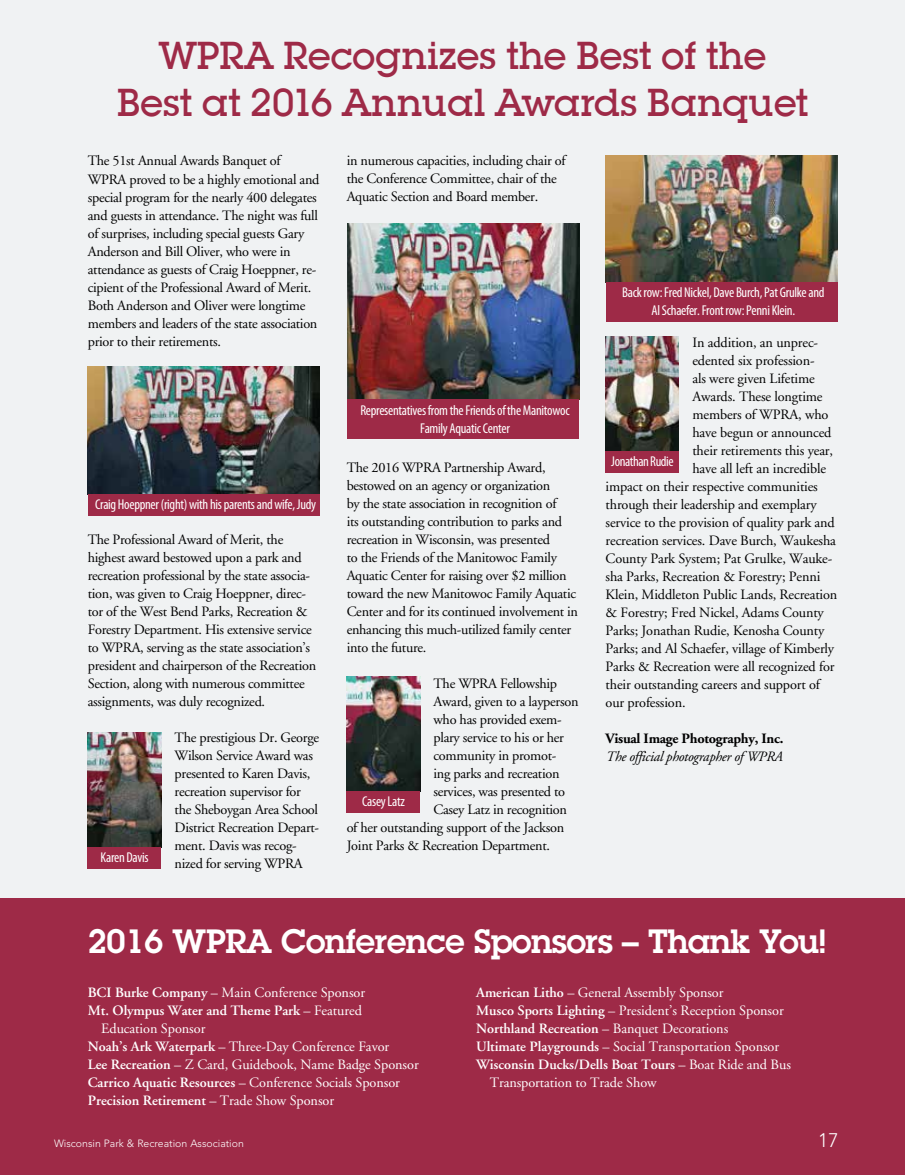
<style>
.page{position:relative;width:905px;height:1175px;background:#fff}
.page>*{position:absolute;margin:0;border:0;box-sizing:border-box;transform-origin:0 0}
.t1{font:500 40.5px/47.5px "Lubalin Gra Itc TEE";letter-spacing:-.01em;color:#9e2a47;text-align:center}
.t2{font:600 33px "Lubalin Graph";letter-spacing:-.01em;color:#fff}
.t3{font:300 19.5px "Avenir";color:#fff}
.t4{font:14.25px/18px "Adobe Garamond";letter-spacing:-.02em;color:#000}
.t5{font:14.25px "Adobe Garamond";letter-spacing:-.005em;color:#fff}
.t6{font:condensed 14.25px/18px "Myriad Pro";letter-spacing:-.02em;color:#fff;text-align:center}
.t7{font:600 14.25px "Adobe Garamond";letter-spacing:-.005em;color:#fff}
.t8{font:italic 14.25px "Adobe Garamond";letter-spacing:-.02em;color:#000}
.t9{font:700 14.25px "Adobe Garamond";letter-spacing:-.02em;color:#000}
.t10{font:300 10.5px "Avenir";color:#fff}
.s1{font-weight:600}
.s2{font-weight:400}
</style>
<div class="page">
<div style="left:0;top:0;width:904px;height:1174px;background:#f0f2f3"></div>
<div style="left:0;top:898px;width:904px;height:276px;background:#9e2a47"></div>
<img style="left:88px;top:366px;width:232px;height:128px">
<div style="left:88px;top:494px;width:232px;height:21px;background:#9e2a47"></div>
<img style="left:347px;top:223px;width:232px;height:177px">
<div style="left:347px;top:400px;width:232px;height:39px;background:#9e2a47"></div>
<img style="left:605px;top:155px;width:232px;height:127px">
<div style="left:605px;top:282px;width:232px;height:40px;background:#9e2a47"></div>
<img style="left:88px;top:732px;width:73px;height:115px">
<div style="left:88px;top:847px;width:73px;height:21px;background:#9e2a47"></div>
<img style="left:346px;top:676px;width:74px;height:115px">
<div style="left:346px;top:791px;width:74px;height:21px;background:#9e2a47"></div>
<img style="left:605px;top:336px;width:74px;height:115px">
<div style="left:605px;top:451px;width:74px;height:21px;background:#9e2a47"></div>
<h1 class="t1" style="left:117px;top:31px;width:693px">WPRA Recognizes the Best of the<br>Best at 2016 Annual Awards Banquet</h1>
<p class="t4" style="left:88px;top:152px;width:233px">The 51st Annual Awards Banquet of WPRA proved to be a highly emotional and special program for the nearly 400 delegates and guests in attendance. The night was full of surprises, including special guests Gary Anderson and Bill Oliver, who were in attendance as guests of Craig Hoeppner, re&shy;cipient of the Professional Award of Merit.<br>Both Anderson and Oliver were longtime members and leaders of the state association prior to their retirements.</p>
<p class="t6" style="left:95px;top:495px;width:222px">Craig Hoeppner (right) with his parents and wife, Judy</p>
<p class="t4" style="left:88px;top:530px;width:230px">The Professional Award of Merit, the highest award bestowed upon a park and recreation professional by the state associa&shy;tion, was given to Craig Hoeppner, direc&shy;tor of the West Bend Parks, Recreation &amp; Forestry Department. His extensive service to WPRA, serving as the state association’s president and chairperson of the Recreation Section, along with numerous committee assignments, was duly recognized.</p>
<p class="t4" style="left:175px;top:728px;width:146px">The prestigious Dr. George<br>Wilson Service Award was presented to Karen Davis, recreation supervisor for the Sheboygan Area School<br>District Recreation Depart&shy;ment. Davis was recog&shy;nized for serving WPRA</p>
<p class="t6" style="left:101px;top:848px;width:50px">Karen Davis</p>
<p class="t4" style="left:346px;top:152px;width:220px">in numerous capacities, including chair of the Conference Committee, chair of the<br>Aquatic Section and Board member.</p>
<p class="t6" style="left:360px;top:401px;width:211px">Representatives from the Friends of the Manitowoc<br>Family Aquatic Center</p>
<p class="t4" style="left:346px;top:458px;width:233px">The 2016 WPRA Partnership Award, bestowed on an agency or organization<br>by the state association in recognition of<br>its outstanding contribution to parks and recreation in Wisconsin, was presented<br>to the Friends of the Manitowoc Family Aquatic Center for raising over $2 million toward the new Manitowoc Family Aquatic Center and for its continued involvement in enhancing this much-utilized family center into the future.</p>
<p class="t4" style="left:433px;top:674px;width:125px">The WPRA Fellowship</p>
<p class="t4" style="left:433px;top:692px;width:146px">Award, given to a layperson</p>
<p class="t4" style="left:433px;top:710px;width:130px">who has provided exem-</p>
<p class="t4" style="left:433px;top:728px;width:132px">plary service to his or her</p>
<p class="t4" style="left:433px;top:746px;width:124px">community in promot-</p>
<p class="t4" style="left:433px;top:764px;width:127px">ing parks and recreation</p>
<p class="t4" style="left:433px;top:782px;width:133px">services, was presented to</p>
<p class="t4" style="left:433px;top:800px;width:135px">Casey Latz in recognition</p>
<p class="t4" style="left:346px;top:818px;width:219px">of her outstanding support of the Jackson</p>
<p class="t4" style="left:346px;top:836px;width:205px">Joint Parks &amp; Recreation Department.</p>
<p class="t6" style="left:362px;top:792px;width:44px">Casey Latz</p>
<p class="t6" style="left:622px;top:283px;width:204px">Back row: Fred Nickel, Dave Burch, Pat Grulke and<br>Al Schaefer. Front row: Penni Klein.</p>
<p class="t4" style="left:692px;top:333px;width:127px">In addition, an unprec-</p>
<p class="t4" style="left:692px;top:351px;width:124px">edented six profession-</p>
<p class="t4" style="left:692px;top:369px;width:124px">als were given Lifetime</p>
<p class="t4" style="left:692px;top:387px;width:132px">Awards. These longtime</p>
<p class="t4" style="left:692px;top:405px;width:138px">members of WPRA, who</p>
<p class="t4" style="left:692px;top:423px;width:141px">have begun or announced</p>
<p class="t4" style="left:692px;top:441px;width:142px">their retirements this year,</p>
<p class="t4" style="left:692px;top:459px;width:135px">have all left an incredible</p>
<p class="t4" style="left:605px;top:477px;width:214px">impact on their respective communities</p>
<p class="t4" style="left:605px;top:495px;width:213px">through their leadership and exemplary</p>
<p class="t4" style="left:605px;top:513px;width:231px">service to the provision of quality park and</p>
<p class="t4" style="left:605px;top:531px;width:232px">recreation services. Dave Burch, Waukesha</p>
<p class="t4" style="left:605px;top:549px;width:228px">County Park System; Pat Grulke, Wauke-</p>
<p class="t4" style="left:605px;top:567px;width:216px">sha Parks, Recreation &amp; Forestry; Penni</p>
<p class="t4" style="left:605px;top:585px;width:233px">Klein, Middleton Public Lands, Recreation</p>
<p class="t4" style="left:605px;top:603px;width:220px">&amp; Forestry; Fred Nickel, Adams County</p>
<p class="t4" style="left:605px;top:621px;width:220px">Parks; Jonathan Rudie, Kenosha County</p>
<p class="t4" style="left:605px;top:639px;width:230px">Parks; and Al Schaefer, village of Kimberly</p>
<p class="t4" style="left:605px;top:657px;width:230px">Parks &amp; Recreation were all recognized for</p>
<p class="t4" style="left:605px;top:675px;width:216px">their outstanding careers and support of</p>
<p class="t4" style="left:605px;top:693px;width:82px">our profession.</p>
<p class="t9" style="left:605px;top:730px;width:179px">Visual Image Photography, Inc.</p>
<p class="t8" style="left:605px;top:748px;width:178px">The official photographer of WPRA</p>
<p class="t6" style="left:611px;top:452px;width:64px">Jonathan Rudie</p>
<h2 class="t2" style="left:88px;top:919px;width:739px">2016 WPRA Conference Sponsors – Thank You!</h2>
<p class="t5" style="left:88px;top:985px;width:279px"><span class="s1">BCI Burke Company</span> – Main Conference Sponsor</p>
<p class="t7" style="left:88px;top:1003px;width:275px">Mt. Olympus Water and Theme Park <span class="s2">– Featured</span></p>
<p class="t5" style="left:101px;top:1021px;width:106px">Education Sponsor</p>
<p class="t5" style="left:88px;top:1039px;width:303px"><span class="s1">Noah’s Ark Waterpark</span> – Three-Day Conference Favor</p>
<p class="t5" style="left:88px;top:1057px;width:332px"><span class="s1">Lee Recreation</span> – Z Card, Guidebook, Name Badge Sponsor</p>
<p class="t5" style="left:88px;top:1075px;width:314px"><span class="s1">Carrico Aquatic Resources</span> – Conference Socials Sponsor</p>
<p class="t7" style="left:88px;top:1093px;width:248px">Precision Retirement <span class="s2">– Trade Show Sponsor</span></p>
<p class="t5" style="left:476px;top:985px;width:249px"><span class="s1">American Litho</span> – General Assembly Sponsor</p>
<p class="t5" style="left:476px;top:1003px;width:309px"><span class="s1">Musco Sports Lighting</span> – President’s Reception Sponsor</p>
<p class="t7" style="left:476px;top:1021px;width:254px">Northland Recreation <span class="s2">– Banquet Decorations</span></p>
<p class="t5" style="left:476px;top:1039px;width:304px"><span class="s1">Ultimate Playgrounds</span> – Social Transportation Sponsor</p>
<p class="t7" style="left:476px;top:1057px;width:316px">Wisconsin Ducks/Dells Boat Tours <span class="s2">– Boat Ride and Bus</span></p>
<p class="t5" style="left:489px;top:1075px;width:168px">Transportation to Trade Show</p>
<p class="t10" style="left:54px;top:1136px;width:191px">Wisconsin Park &amp; Recreation Association</p>
<h3 class="t3" style="left:818px;top:1128px;width:22px">17</h3>
</div>
